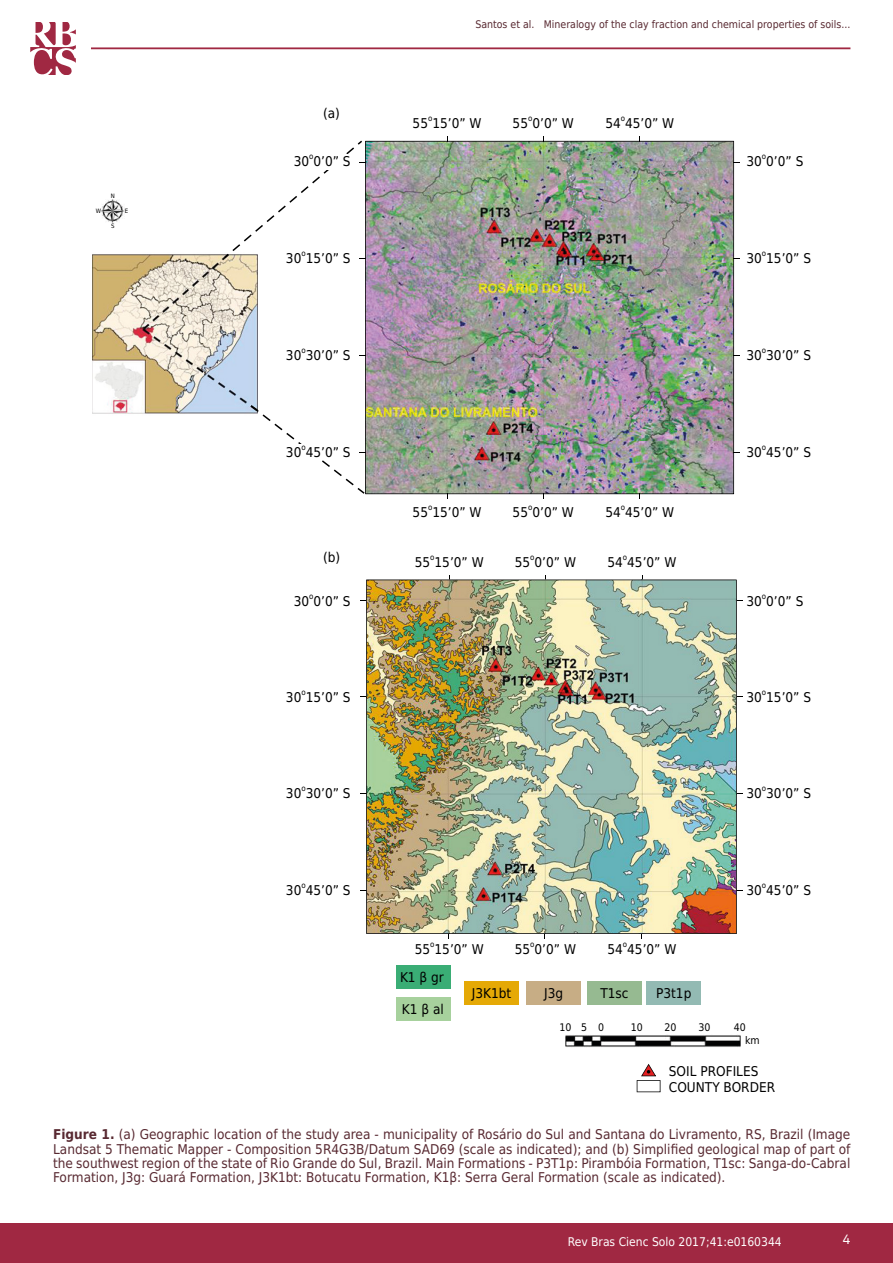
<style>
.page{position:relative;width:893px;height:1263px;background:#fff}
.page>*{position:absolute;margin:0;border:0;box-sizing:border-box;transform-origin:0 0}
.t1{font:13.5px/14.2px "DejaVu Sans Condensed";color:#582931;text-align:justify}
.t2{font:13.5px/15.9px "DejaVu Sans Condensed";color:#000}
.t3{font:13.5px "Akkurat Pro";color:#fff}
.t4{font:12px "DejaVu Sans Condensed";color:#fff}
.t5{font:10.5px "DejaVu Sans Condensed";color:#582931}
.t6{font:10.5px/13.2px "DejaVu Sans Condensed";color:#000}
.t7{font:7.8px "DejaVu Sans Condensed";color:#000}
.t8{font:6px "DejaVu Sans Condensed";color:#000}
.s1{font-weight:700}
</style>
<div class="page">
<div style="left:0;top:1223px;width:893px;height:40px;background:#a02842"></div>
<hr style="left:91px;top:47px;width:759px;height:2px;background:#a02842">
<svg style="left:30px;top:22px;width:46px;height:52px"></svg>
<img style="left:565px;top:1035px;width:176px;height:12px">
<img style="left:101px;top:199px;width:23px;height:24px">
<img style="left:92px;top:254px;width:166px;height:160px">
<img style="left:365px;top:141px;width:369px;height:353px">
<svg style="left:224px;top:141px;width:142px;height:118px"></svg>
<svg style="left:251px;top:405px;width:115px;height:89px"></svg>
<div style="left:298px;top:154px;width:58px;height:15px;background:#fff"></div>
<div style="left:290px;top:444px;width:63px;height:16px;background:#fff"></div>
<img style="left:366px;top:579px;width:371px;height:355px">
<svg style="left:637px;top:1064px;width:23px;height:28px"></svg>
<div style="left:396px;top:965px;width:55px;height:24px;background:#3aad75"></div>
<div style="left:396px;top:997px;width:55px;height:24px;background:#a7d19d"></div>
<div style="left:464px;top:981px;width:55px;height:24px;background:#e5a906"></div>
<div style="left:526px;top:981px;width:55px;height:24px;background:#c7ad85"></div>
<div style="left:587px;top:981px;width:55px;height:24px;background:#96ba91"></div>
<div style="left:646px;top:981px;width:55px;height:24px;background:#93bab3"></div>
<p class="t8" style="left:111px;top:191px;width:6px">N</p>
<p class="t8" style="left:111px;top:221px;width:5px">S</p>
<p class="t8" style="left:96px;top:206px;width:7px">W</p>
<p class="t8" style="left:125px;top:206px;width:5px">E</p>
<p class="t5" style="left:475px;top:16px;width:377px">Santos et al. Mineralogy of the clay fraction and chemical properties of soils...</p>
<p class="t2" style="left:323px;top:105px;width:18px">(a)</p>
<p class="t7" style="left:428px;top:111px;width:6px">o</p>
<p class="t2" style="left:513px;top:114px;width:63px">55 0’0” W</p>
<p class="t7" style="left:528px;top:111px;width:6px">o</p>
<p class="t2" style="left:605px;top:114px;width:70px">54 45’0” W</p>
<p class="t7" style="left:621px;top:111px;width:6px">o</p>
<p class="t2" style="left:413px;top:114px;width:70px">55 15’0” W</p>
<p class="t7" style="left:309px;top:150px;width:6px">o</p>
<p class="t2" style="left:294px;top:153px;width:58px">30 0’0” S</p>
<p class="t7" style="left:762px;top:150px;width:6px">o</p>
<p class="t2" style="left:746px;top:153px;width:58px">30 0’0” S</p>
<p class="t7" style="left:301px;top:247px;width:6px">o</p>
<p class="t2" style="left:286px;top:250px;width:66px">30 15’0” S</p>
<p class="t7" style="left:762px;top:247px;width:6px">o</p>
<p class="t2" style="left:746px;top:250px;width:66px">30 15’0” S</p>
<p class="t7" style="left:301px;top:344px;width:6px">o</p>
<p class="t2" style="left:286px;top:347px;width:66px">30 30’0” S</p>
<p class="t7" style="left:762px;top:344px;width:6px">o</p>
<p class="t2" style="left:746px;top:347px;width:66px">30 30’0” S</p>
<p class="t7" style="left:301px;top:441px;width:6px">o</p>
<p class="t2" style="left:286px;top:444px;width:66px">30 45’0” S</p>
<p class="t7" style="left:762px;top:441px;width:6px">o</p>
<p class="t2" style="left:746px;top:444px;width:66px">30 45’0” S</p>
<p class="t7" style="left:428px;top:500px;width:6px">o</p>
<p class="t2" style="left:513px;top:503px;width:63px">55 0’0” W</p>
<p class="t7" style="left:528px;top:500px;width:6px">o</p>
<p class="t2" style="left:605px;top:503px;width:70px">54 45’0” W</p>
<p class="t7" style="left:621px;top:500px;width:6px">o</p>
<p class="t2" style="left:413px;top:503px;width:70px">55 15’0” W</p>
<p class="t2" style="left:323px;top:549px;width:19px">(b)</p>
<p class="t2" style="left:415px;top:554px;width:70px">55 15’0” W</p>
<p class="t7" style="left:430px;top:551px;width:6px">o</p>
<p class="t2" style="left:515px;top:554px;width:63px">55 0’0” W</p>
<p class="t7" style="left:530px;top:551px;width:6px">o</p>
<p class="t2" style="left:607px;top:554px;width:70px">54 45’0” W</p>
<p class="t7" style="left:623px;top:551px;width:6px">o</p>
<p class="t7" style="left:309px;top:590px;width:6px">o</p>
<p class="t2" style="left:294px;top:593px;width:58px">30 0’0” S</p>
<p class="t7" style="left:301px;top:686px;width:6px">o</p>
<p class="t2" style="left:286px;top:689px;width:66px">30 15’0” S</p>
<p class="t7" style="left:301px;top:782px;width:6px">o</p>
<p class="t2" style="left:286px;top:785px;width:66px">30 30’0” S</p>
<p class="t7" style="left:301px;top:878px;width:6px">o</p>
<p class="t2" style="left:286px;top:881px;width:66px">30 45’0” S</p>
<p class="t7" style="left:430px;top:937px;width:6px">o</p>
<p class="t2" style="left:515px;top:940px;width:63px">55 0’0” W</p>
<p class="t7" style="left:530px;top:937px;width:6px">o</p>
<p class="t2" style="left:607px;top:940px;width:70px">54 45’0” W</p>
<p class="t7" style="left:623px;top:937px;width:6px">o</p>
<p class="t2" style="left:415px;top:940px;width:70px">55 15’0” W</p>
<p class="t2" style="left:400px;top:968px;width:45px">K1 β gr</p>
<p class="t2" style="left:402px;top:1000px;width:43px">K1 β al</p>
<p class="t2" style="left:472px;top:984px;width:41px">J3K1bt</p>
<p class="t2" style="left:544px;top:984px;width:21px">J3g</p>
<p class="t2" style="left:600px;top:984px;width:30px">T1sc</p>
<p class="t2" style="left:656px;top:984px;width:37px">P3t1p</p>
<p class="t7" style="left:762px;top:590px;width:6px">o</p>
<p class="t2" style="left:746px;top:593px;width:58px">30 0’0” S</p>
<p class="t7" style="left:762px;top:686px;width:6px">o</p>
<p class="t2" style="left:746px;top:689px;width:66px">30 15’0” S</p>
<p class="t7" style="left:762px;top:782px;width:6px">o</p>
<p class="t2" style="left:746px;top:785px;width:66px">30 30’0” S</p>
<p class="t7" style="left:762px;top:878px;width:6px">o</p>
<p class="t2" style="left:746px;top:881px;width:66px">30 45’0” S</p>
<p class="t6" style="left:559px;top:1020px;width:46px">1050</p>
<p class="t6" style="left:631px;top:1020px;width:14px">10</p>
<p class="t6" style="left:664px;top:1020px;width:14px">20</p>
<p class="t6" style="left:698px;top:1020px;width:14px">30</p>
<p class="t6" style="left:745px;top:1020px;width:16px;text-indent:-11px">40 km</p>
<p class="t2" style="left:669px;top:1063px;width:108px">SOIL PROFILES<br>COUNTY BORDER</p>
<p class="t1" style="left:53px;top:1127px;width:799px"><span class="s1">Figure 1.</span> (a) Geographic location of the study area - municipality of Rosário do Sul and Santana do Livramento, RS, Brazil (Image Landsat 5 Thematic Mapper - Composition 5R4G3B/Datum SAD69 (scale as indicated); and (b) Simplified geological map of part of the southwest region of the state of Rio Grande do Sul, Brazil. Main Formations - P3T1p: Pirambóia Formation, T1sc: Sanga-do-Cabral Formation, J3g: Guará Formation, J3K1bt: Botucatu Formation, K1β: Serra Geral Formation (scale as indicated).</p>
<p class="t4" style="left:568px;top:1231px;width:215px">Rev Bras Cienc Solo 2017;41:e0160344</p>
<p class="t3" style="left:843px;top:1231px;width:9px">4</p>
</div>
